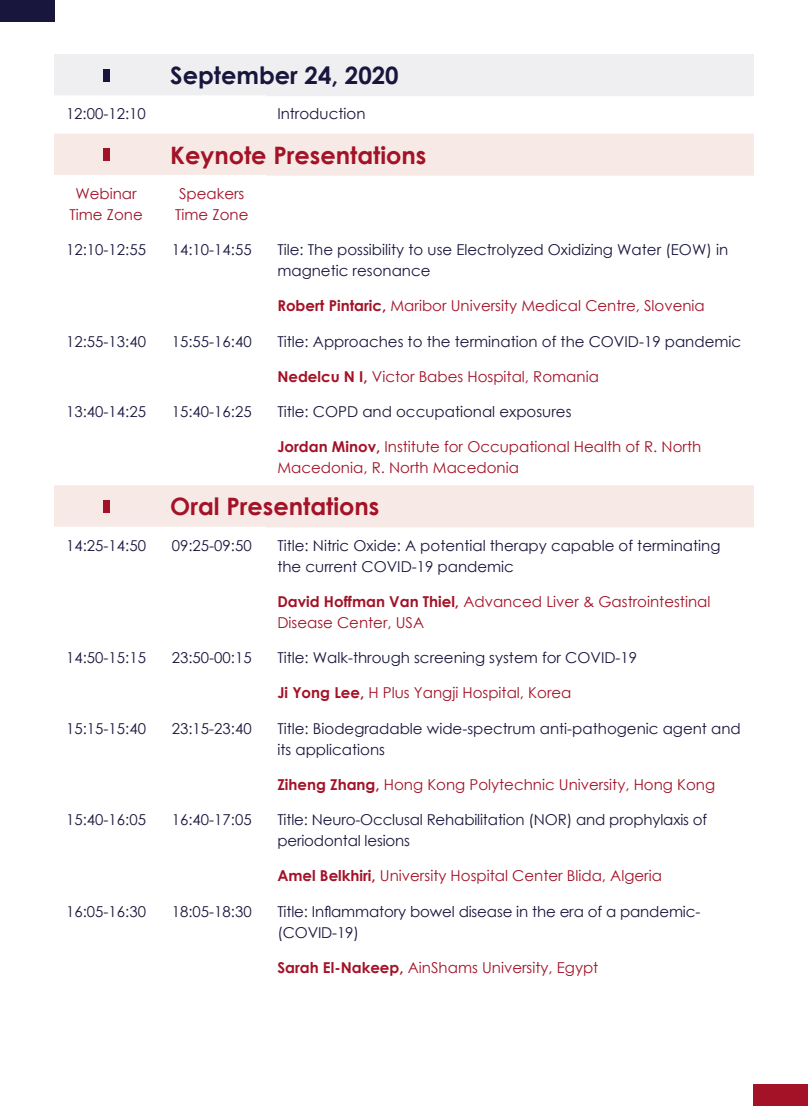
<style>
.page{position:relative;width:808px;height:1106px;background:#fff}
.page>*{position:absolute;margin:0;border:0;box-sizing:border-box;transform-origin:0 0}
.t1{font:700 24px "Century Gothic";color:#a31227}
.t2{font:700 24px "Century Gothic";color:#18163d}
.t3{font:15px/21px "Century Gothic";color:#18163d}
.t4{font:15px/21px "Century Gothic";color:#a31227}
.s1{font-weight:700}
</style>
<div class="page">
<div style="left:54px;top:54px;width:700px;height:42px;background:#efeff1"></div>
<svg style="left:54px;top:134px;width:700px;height:393px"></svg>
<hr style="left:54px;top:95px;width:104px;height:2px;background:#fff">
<hr style="left:158px;top:95px;width:108px;height:2px;background:#fff">
<hr style="left:54px;top:175px;width:104px;height:1px;background:#fff">
<hr style="left:158px;top:175px;width:108px;height:1px;background:#fff">
<hr style="left:265px;top:176px;width:1px;height:56px;background:#fff">
<div style="left:103px;top:69px;width:6px;height:12px;background:#18163d"></div>
<div style="left:103px;top:148px;width:6px;height:13px;background:#a31227"></div>
<div style="left:103px;top:500px;width:6px;height:13px;background:#a31227"></div>
<div style="left:754px;top:1084px;width:54px;height:22px;background:#a31227"></div>
<div style="left:0;top:0;width:54px;height:22px;background:#18163d"></div>
<p class="t2" style="left:170px;top:57px;width:230px">September 24, 2020</p>
<p class="t3" style="left:66px;top:103px;width:81px">12:00-12:10</p>
<p class="t3" style="left:277px;top:103px;width:90px">Introduction</p>
<p class="t1" style="left:170px;top:137px;width:258px">Keynote Presentations</p>
<p class="t4" style="left:69px;top:183px;width:75px;text-align:center">Webinar<br>Time Zone</p>
<p class="t4" style="left:179px;top:183px;width:67px">Speakers</p>
<p class="t4" style="left:175px;top:204px;width:75px">Time Zone</p>
<p class="t3" style="left:66px;top:239px;width:81px">12:10-12:55</p>
<p class="t3" style="left:172px;top:239px;width:81px">14:10-14:55</p>
<p class="t3" style="left:277px;top:239px;width:452px">Tile: The possibility to use Electrolyzed Oxidizing Water (EOW) in magnetic resonance</p>
<p class="t4" style="left:277px;top:295px;width:429px"><span class="s1">Robert Pintaric,</span> Maribor University Medical Centre, Slovenia</p>
<p class="t3" style="left:66px;top:330px;width:81px">12:55-13:40</p>
<p class="t3" style="left:172px;top:330px;width:81px">15:55-16:40</p>
<p class="t3" style="left:277px;top:330px;width:465px">Title: Approaches to the termination of the COVID-19 pandemic</p>
<p class="t4" style="left:277px;top:366px;width:323px"><span class="s1">Nedelcu N I,</span> Victor Babes Hospital, Romania</p>
<p class="t3" style="left:66px;top:401px;width:81px">13:40-14:25</p>
<p class="t3" style="left:172px;top:401px;width:81px">15:40-16:25</p>
<p class="t3" style="left:277px;top:401px;width:296px">Title: COPD and occupational exposures</p>
<p class="t4" style="left:277px;top:436px;width:425px"><span class="s1">Jordan Minov,</span> Institute for Occupational Health of R. North<br>Macedonia, R. North Macedonia</p>
<p class="t1" style="left:170px;top:488px;width:211px">Oral Presentations</p>
<p class="t3" style="left:66px;top:534px;width:81px">14:25-14:50</p>
<p class="t3" style="left:172px;top:534px;width:81px">09:25-09:50</p>
<p class="t3" style="left:277px;top:534px;width:445px">Title: Nitric Oxide: A potential therapy capable of terminating the current COVID-19 pandemic</p>
<p class="t4" style="left:277px;top:591px;width:434px"><span class="s1">David Hoffman Van Thiel,</span> Advanced Liver &amp; Gastrointestinal<br>Disease Center, USA</p>
<p class="t3" style="left:66px;top:647px;width:81px">14:50-15:15</p>
<p class="t3" style="left:172px;top:647px;width:81px">23:50-00:15</p>
<p class="t3" style="left:277px;top:647px;width:361px">Title: Walk-through screening system for COVID-19</p>
<p class="t4" style="left:277px;top:682px;width:296px"><span class="s1">Ji Yong Lee,</span> H Plus Yangji Hospital, Korea</p>
<p class="t3" style="left:66px;top:717px;width:81px">15:15-15:40</p>
<p class="t3" style="left:172px;top:717px;width:81px">23:15-23:40</p>
<p class="t3" style="left:277px;top:717px;width:465px">Title: Biodegradable wide-spectrum anti-pathogenic agent and its applications</p>
<p class="t4" style="left:277px;top:774px;width:439px"><span class="s1">Ziheng Zhang,</span> Hong Kong Polytechnic University, Hong Kong</p>
<p class="t3" style="left:66px;top:809px;width:81px">15:40-16:05</p>
<p class="t3" style="left:172px;top:809px;width:81px">16:40-17:05</p>
<p class="t3" style="left:277px;top:809px;width:431px">Title: Neuro-Occlusal Rehabilitation (NOR) and prophylaxis of periodontal lesions</p>
<p class="t4" style="left:277px;top:865px;width:386px"><span class="s1">Amel Belkhiri,</span> University Hospital Center Blida, Algeria</p>
<p class="t3" style="left:66px;top:900px;width:81px">16:05-16:30</p>
<p class="t3" style="left:172px;top:900px;width:81px">18:05-18:30</p>
<p class="t3" style="left:277px;top:900px;width:424px">Title: Inflammatory bowel disease in the era of a pandemic-(COVID-19)</p>
<p class="t4" style="left:277px;top:957px;width:322px"><span class="s1">Sarah El-Nakeep,</span> AinShams University, Egypt</p>
</div>
